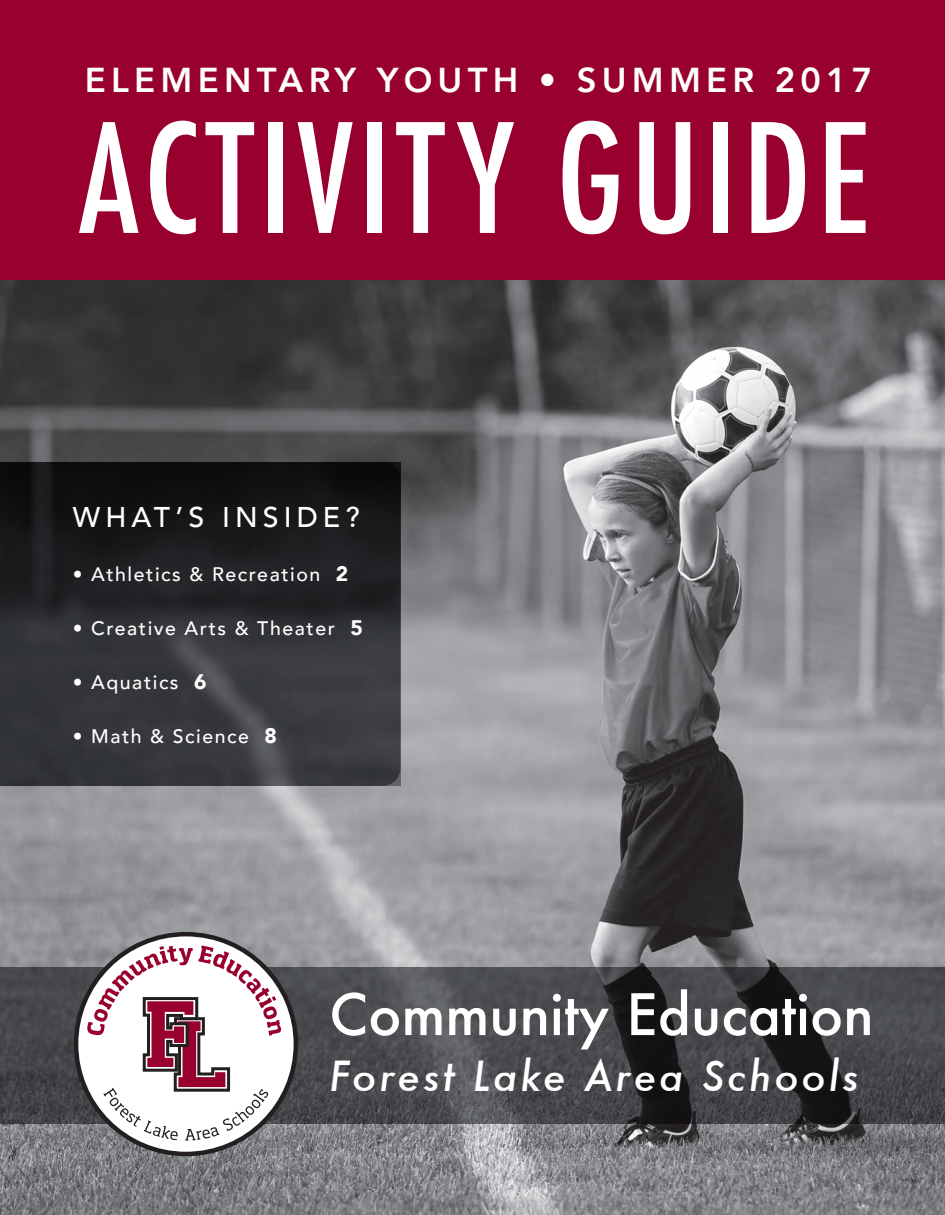
<style>
.page{position:relative;width:945px;height:1215px;background:#fff}
.page>*{position:absolute;margin:0;border:0;box-sizing:border-box;transform-origin:0 0}
.t1{font:500 condensed 147px "Futura";letter-spacing:.04em;color:#fff}
.t2{font:500 55.5px "Futura";color:#fff}
.t3{font:italic 500 40.5px "Futura";letter-spacing:.07em;color:#fff}
.t4{font:800 34.5px "Avenir";letter-spacing:.15em;color:#fff}
.t5{font:500 28.5px "Avenir";letter-spacing:.175em;color:#fff}
.t6{font:500 19.5px "Avenir";letter-spacing:.08em;color:#fff}
.s1{font-weight:900;font-size:21px}
</style>
<div class="page">
<img style="left:0;top:279px;width:945px;height:936px">
<svg style="left:0;top:462px;width:400px;height:324px"></svg>
<div style="left:0;top:0;width:945px;height:279px;background:#98012d"></div>
<svg style="left:0;top:968px;width:945px;height:156px;fill:#47494c"></svg>
<svg style="left:76px;top:934px;width:220px;height:220px"></svg>
<svg style="left:87px;top:945px;width:195px;height:196px"></svg>
<h3 class="t4" style="left:85px;top:53px;width:789px">ELEMENTARY YOUTH • SUMMER 2017</h3>
<h1 class="t1" style="left:79px;top:84px;width:793px">ACTIVITY GUIDE</h1>
<h3 class="t5" style="left:73px;top:492px;width:288px">WHAT’S INSIDE?</h3>
<p class="t6" style="left:73px;top:557px;width:277px">• Athletics &amp; Recreation <span class="s1">2</span></p>
<p class="t6" style="left:73px;top:611px;width:292px">• Creative Arts &amp; Theater <span class="s1">5</span></p>
<p class="t6" style="left:73px;top:665px;width:135px">• Aquatics <span class="s1">6</span></p>
<p class="t6" style="left:73px;top:719px;width:206px">• Math &amp; Science <span class="s1">8</span></p>
<h2 class="t2" style="left:329px;top:976px;width:546px">Community Education</h2>
<h3 class="t3" style="left:329px;top:1048px;width:531px">Forest Lake Area Schools</h3>
</div>
